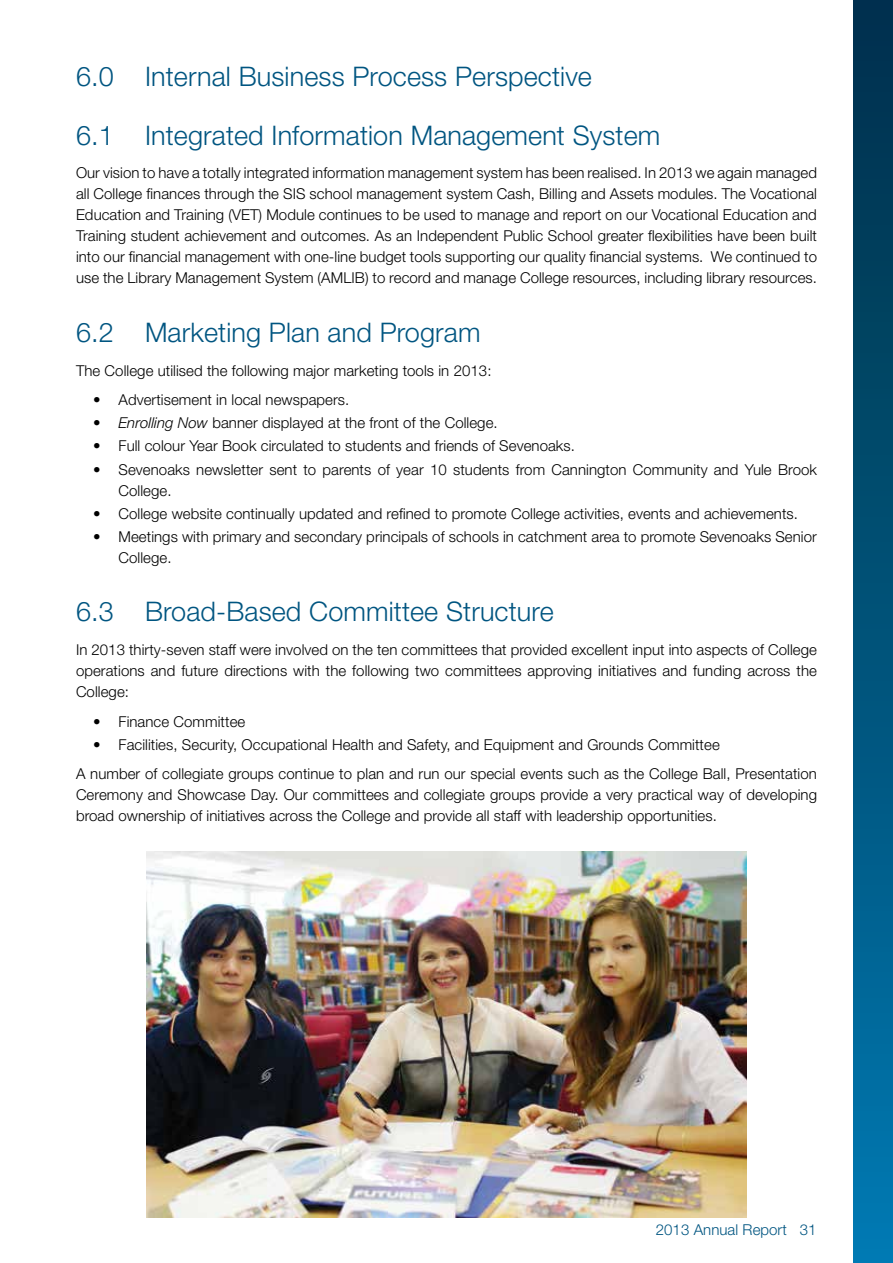
<style>
.page{position:relative;width:893px;height:1263px;background:#fff}
.page>*{position:absolute;margin:0;border:0;box-sizing:border-box;transform-origin:0 0}
.t1{font:300 27px/58.5px "Helvetica Neue";letter-spacing:.005em;color:#005581}
.t2{font:300 15px/21px "Helvetica Neue";letter-spacing:.005em;color:#000}
.t3{font:300 15px "Helvetica Neue";letter-spacing:.005em;color:#005581}
.s1{font-style:italic}
</style>
<div class="page">
<div style="left:853px;top:0;width:40px;height:1263px;background:linear-gradient(to bottom,#002f48,#0078af)"></div>
<img style="left:146px;top:851px;width:601px;height:366px">
<h1 class="t1" style="left:76px;top:47px;width:586px">6.0 Internal Business Process Perspective<br>6.1 Integrated Information Management System</h1>
<p class="t2" style="left:76px;top:162px;width:742px;text-align:justify">Our vision to have a totally integrated information management system has been realised. In 2013 we again managed all College finances through the SIS school management system Cash, Billing and Assets modules. The Vocational Education and Training (VET) Module continues to be used to manage and report on our Vocational Education and Training student achievement and outcomes. As an Independent Public School greater flexibilities have been built into our financial management with one-line budget tools supporting our quality financial systems. We continued to use the Library Management System (AMLIB) to record and manage College resources, including library resources.</p>
<h1 class="t1" style="left:76px;top:302px;width:406px">6.2 Marketing Plan and Program</h1>
<p class="t2" style="left:76px;top:359px;width:417px">The College utilised the following major marketing tools in 2013:</p>
<p class="t2" style="left:93px;top:389px;width:258px">• Advertisement in local newspapers.</p>
<p class="t2" style="left:93px;top:412px;width:406px">• <span class="s1">Enrolling Now</span> banner displayed at the front of the College.</p>
<p class="t2" style="left:93px;top:435px;width:483px">• Full colour Year Book circulated to students and friends of Sevenoaks.</p>
<p class="t2" style="left:119px;top:458px;width:700px;text-indent:-26px">• Sevenoaks newsletter sent to parents of year 10 students from Cannington Community and Yule Brook<br>College.</p>
<p class="t2" style="left:93px;top:502px;width:706px">• College website continually updated and refined to promote College activities, events and achievements.</p>
<p class="t2" style="left:119px;top:526px;width:700px;text-indent:-26px">• Meetings with primary and secondary principals of schools in catchment area to promote Sevenoaks Senior<br>College.</p>
<h1 class="t1" style="left:76px;top:582px;width:479px">6.3 Broad-Based Committee Structure</h1>
<p class="t2" style="left:76px;top:639px;width:742px;text-align:justify">In 2013 thirty-seven staff were involved on the ten committees that provided excellent input into aspects of College operations and future directions with the following two committees approving initiatives and funding across the College:</p>
<p class="t2" style="left:93px;top:710px;width:154px">• Finance Committee</p>
<p class="t2" style="left:76px;top:729px;width:742px;line-height:29.5px;text-indent:17px">• Facilities, Security, Occupational Health and Safety, and Equipment and Grounds Committee<br>A number of collegiate groups continue to plan and run our special events such as the College Ball, Presentation</p>
<p class="t2" style="left:76px;top:784px;width:742px">Ceremony and Showcase Day. Our committees and collegiate groups provide a very practical way of developing broad ownership of initiatives across the College and provide all staff with leadership opportunities.</p>
<p class="t3" style="left:656px;top:1221px;width:162px">2013 Annual Report 31</p>
</div>
